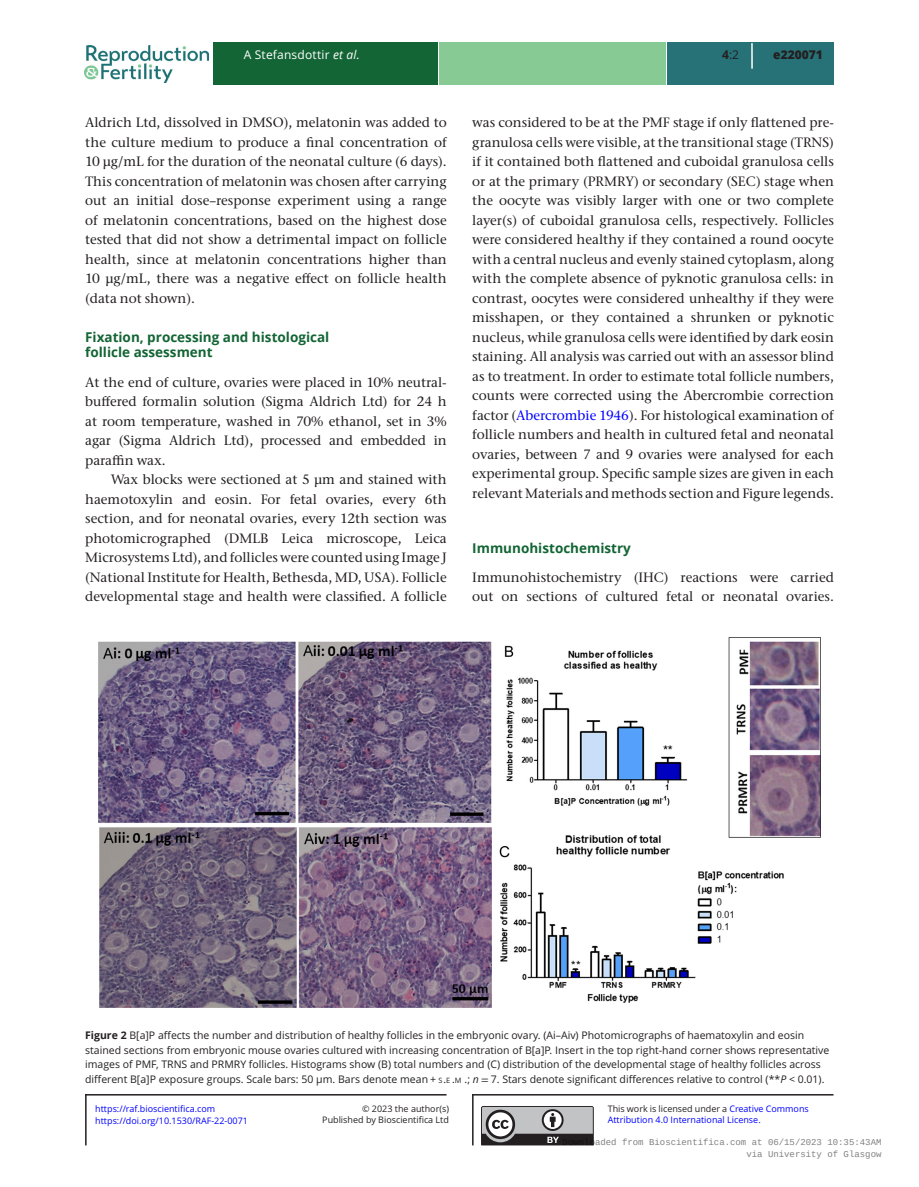
<style>
.page{position:relative;width:919px;height:1187px;background:#fff}
.page>*{position:absolute;margin:0;border:0;box-sizing:border-box;transform-origin:0 0}
.TXI_M{font:500 13.5px/19.5px "Stone Serif ITC Pro";color:#231f20;text-align:justify}
.TXT_M{font:500 13.5px/19.5px "Stone Serif ITC Pro";color:#231f20;text-align:justify}
.t1{font:700 13.5px/15px "Open Sans";color:#136535}
.t2{font:12px "Open Sans";letter-spacing:.015em;color:#fff}
.t3{font:800 12px "Open Sans";color:#231f20}
.t4{font:12px "Open Sans";color:#231f20}
.FC{font:10.5px/14.7px "Open Sans";color:#231f20}
.t5{font:9px "Open Sans";color:#00f}
.t6{font:9px/11.2px "Open Sans";color:#231f20;text-align:right}
.t7{font:9px/12px "Liberation Mono";color:rgb(0 0 0/.5);text-align:right}
.s1{font-style:italic}
.s2{font-weight:700}
.s3{color:#00f}
.s4{font-size:7.35px}
.s5{font-style:inherit}
.s6{font-family:"STIX Two Text"}
</style>
<div class="page">
<div style="left:213px;top:43px;width:224px;height:42px;background:#136535"></div>
<div style="left:667px;top:43px;width:166px;height:42px;background:#277277"></div>
<div style="left:439px;top:43px;width:226px;height:42px;background:#87ca94"></div>
<img style="left:85px;top:45px;width:123px;height:38px">
<svg style="left:751px;top:43px;width:1px;height:26px"></svg>
<img style="left:98px;top:637px;width:723px;height:371px">
<svg style="left:481px;top:1106px;width:112px;height:39px;background:#8d8c8e"></svg>
<hr style="left:85px;top:1093px;width:361px;height:2px;background:#231f20">
<hr style="left:85px;top:1093px;width:2px;height:52px;background:#231f20">
<hr style="left:472px;top:1093px;width:361px;height:2px;background:#231f20">
<hr style="left:472px;top:1093px;width:1px;height:52px;background:#231f20">
<p class="t2" style="left:244px;top:47px;width:118px">A Stefansdottir <span class="s1">et al.</span></p>
<p class="t4" style="left:722px;top:47px;width:18px"><span class="s2">4</span>:2</p>
<p class="t3" style="left:773px;top:46px;width:51px">e220071</p>
<p class="TXI_M" style="left:85px;top:113px;width:363px">Aldrich Ltd, dissolved in DMSO), melatonin was added to the culture medium to produce a final concentration of 10 µg/mL for the duration of the neonatal culture (6 days).<br>This concentration of melatonin was chosen after carrying out an initial dose–response experiment using a range of melatonin concentrations, based on the highest dose tested that did not show a detrimental impact on follicle health, since at melatonin concentrations higher than 10 µg/mL, there was a negative effect on follicle health (data not shown).</p>
<h2 class="t1" style="left:85px;top:329px;width:246px">Fixation, processing and histological follicle assessment</h2>
<p class="TXT_M" style="left:85px;top:372px;width:363px">At the end of culture, ovaries were placed in 10% neutral&shy;buffered formalin solution (Sigma Aldrich Ltd) for 24 h at room temperature, washed in 70% ethanol, set in 3% agar (Sigma Aldrich Ltd), processed and embedded in paraffin wax.</p>
<p class="TXI_M" style="left:85px;top:470px;width:363px;text-indent:26px">Wax blocks were sectioned at 5 µm and stained with haemotoxylin and eosin. For fetal ovaries, every 6th section, and for neonatal ovaries, every 12th section was photomicrographed (DMLB Leica microscope, Leica Microsystems Ltd), and follicles were counted using Image J (National Institute for Health, Bethesda, MD, USA). Follicle developmental stage and health were classified. A follicle</p>
<p class="TXI_M" style="left:472px;top:113px;width:363px">was considered to be at the PMF stage if only flattened pre&shy;granulosa cells were visible, at the transitional stage (TRNS) if it contained both flattened and cuboidal granulosa cells or at the primary (PRMRY) or secondary (SEC) stage when the oocyte was visibly larger with one or two complete layer(s) of cuboidal granulosa cells, respectively. Follicles were considered healthy if they contained a round oocyte with a central nucleus and evenly stained cytoplasm, along with the complete absence of pyknotic granulosa cells: in contrast, oocytes were considered unhealthy if they were misshapen, or they contained a shrunken or pyknotic nucleus, while granulosa cells were identified by dark eosin staining. All analysis was carried out with an assessor blind as to treatment. In order to estimate total follicle numbers, counts were corrected using the Abercrombie correction factor (<span class="s3">Abercrombie 1946</span>). For histological examination of follicle numbers and health in cultured fetal and neonatal ovaries, between 7 and 9 ovaries were analysed for each experimental group. Specific sample sizes are given in each relevant Materials and methods section and Figure legends.</p>
<h2 class="t1" style="left:472px;top:539px;width:160px">Immunohistochemistry</h2>
<p class="TXT_M" style="left:472px;top:567px;width:363px">Immunohistochemistry (IHC) reactions were carried out on sections of cultured fetal or neonatal ovaries.</p>
<p class="FC" style="left:85px;top:1027px;width:745px"><span class="s2">Figure 2</span> B[a]P affects the number and distribution of healthy follicles in the embryonic ovary. (Ai–Aiv) Photomicrographs of haematoxylin and eosin stained sections from embryonic mouse ovaries cultured with increasing concentration of B[a]P. Insert in the top right-hand corner shows representative images of PMF, TRNS and PRMRY follicles. Histograms show (B) total numbers and (C) distribution of the developmental stage of healthy follicles across different B[a]P exposure groups. Scale bars: 50 µm. Bars denote mean + <span class="s4">S</span><span class="s5">.</span><span class="s4">E</span> <span class="s5">.</span><span class="s4">M</span> <span class="s5">.</span>; <span class="s1">n</span> <span class="s6">=</span> 7. Stars denote significant differences relative to control (**<span class="s1">P</span> &lt; 0.01).</p>
<p class="t6" style="left:607px;top:1102px;width:202px">This work is licensed under a <span class="s3">Creative Commons</span></p>
<p class="t5" style="left:95px;top:1114px;width:154px">https://doi.org/10.1530/RAF-22-0071</p>
<p class="t5" style="left:607px;top:1113px;width:154px">Attribution 4.0 International License.</p>
<p class="t5" style="left:95px;top:1102px;width:121px">https://raf.bioscientifica.com</p>
<p class="t6" style="left:322px;top:1102px;width:128px">© 2023 the author(s)<br>Published by Bioscientifica Ltd</p>
<p class="t7" style="left:562px;top:1136px;width:320px">Downloaded from Bioscientifica.com at 06/15/2023 10:35:43AM via University of Glasgow</p>
</div>
